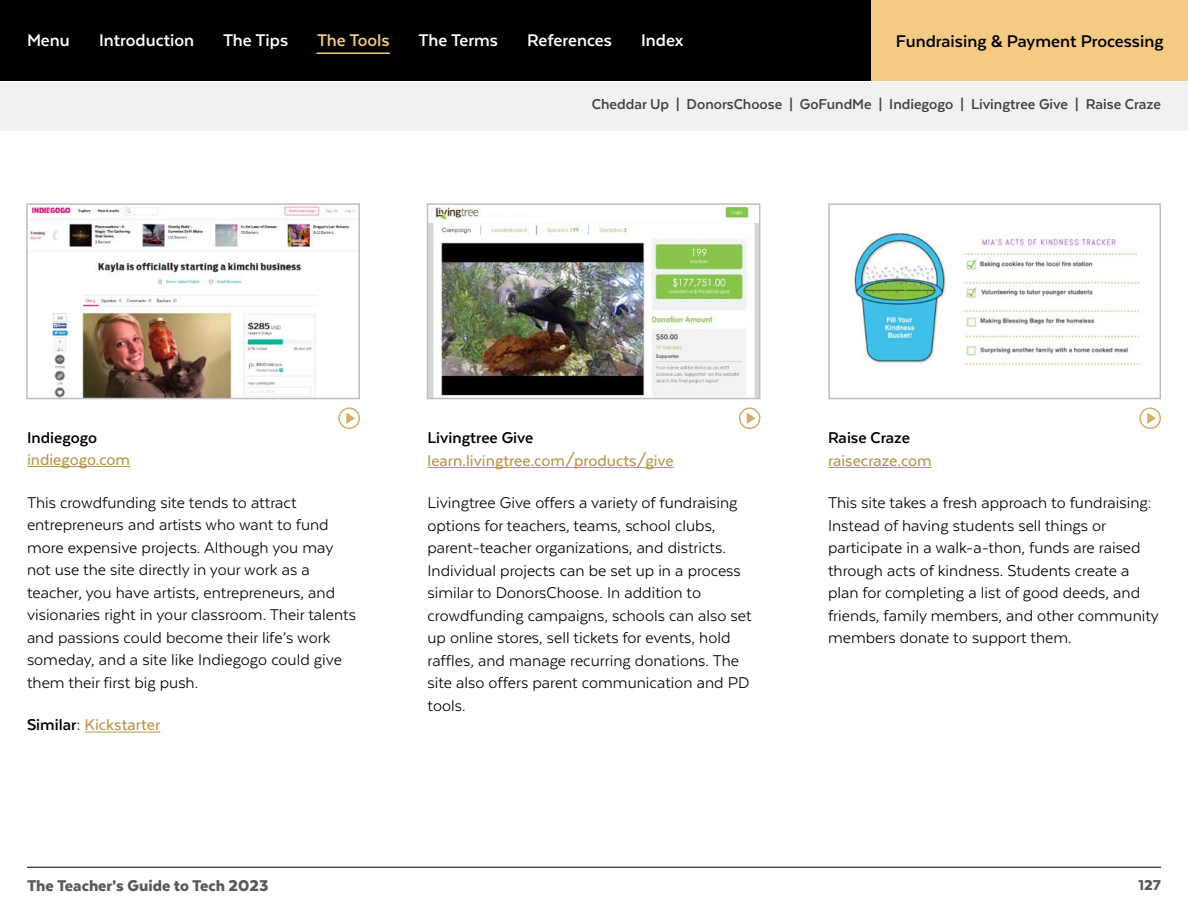
<style>
.page{position:relative;width:1188px;height:918px;background:#fff}
.page>*{position:absolute;margin:0;border:0;box-sizing:border-box;transform-origin:0 0}
.t1{font:700 19.5px "Texta";color:#fff}
.t2{font:700 19.5px "Texta";color:#000}
.t3{font:700 19.5px "Texta";color:#f4ca85}
.t4{font:18px/22.5px "Texta";color:#000}
.t5{font:500 18px "Texta";color:#b8954b}
.t6{font:700 18px "Texta";color:#000}
.t7{font:900 18px "Texta";color:#58595b}
.t8{font:700 16.5px "Texta";color:#414042}
.t9{font:900 16.5px "Texta";color:#58595b}
.s1{font-weight:700;color:#000}
</style>
<div class="page">
<div style="left:0;top:0;width:896px;height:81px;background:#000"></div>
<div style="left:0;top:82px;width:1188px;height:49px;background:#f1f1f2"></div>
<hr style="left:27px;top:867px;width:1134px;height:1px;background:#000">
<hr style="left:317px;top:52px;width:73px;height:2px;background:#f4ca85">
<svg style="left:339px;top:408px;width:20px;height:20px"></svg>
<div style="left:338px;top:407px;width:22px;height:22px;border:2px solid #d2ae68;border-radius:50%"></div>
<svg style="left:346px;top:413px;width:9px;height:11px"></svg>
<img style="left:30px;top:206px;width:325px;height:190px">
<div style="left:26px;top:203px;width:334px;height:196px;border:2px solid #bcbec0"></div>
<hr style="left:27px;top:466px;width:103px;height:1px;background:#b8954b">
<hr style="left:85px;top:732px;width:75px;height:1px;background:#b8954b">
<hr style="left:428px;top:467px;width:246px;height:1px;background:#b8954b">
<hr style="left:828px;top:467px;width:104px;height:1px;background:#b8954b">
<svg style="left:740px;top:408px;width:20px;height:20px"></svg>
<div style="left:739px;top:407px;width:21px;height:22px;border:2px solid #d2ae68;border-radius:50%"></div>
<svg style="left:747px;top:413px;width:9px;height:11px"></svg>
<svg style="left:1140px;top:408px;width:20px;height:20px"></svg>
<div style="left:1139px;top:407px;width:22px;height:22px;border:2px solid #d2ae68;border-radius:50%"></div>
<svg style="left:1147px;top:413px;width:9px;height:11px"></svg>
<img style="left:430px;top:206px;width:327px;height:190px">
<div style="left:427px;top:203px;width:333px;height:196px;border:2px solid #bcbec0"></div>
<img style="left:852px;top:233px;width:287px;height:134px">
<div style="left:828px;top:203px;width:333px;height:196px;border:2px solid #bcbec0"></div>
<div style="left:872px;top:0;width:316px;height:81px;background:#f4ca85"></div>
<p class="t1" style="left:27px;top:30px;width:44px">Menu</p>
<p class="t1" style="left:99px;top:30px;width:97px">Introduction</p>
<p class="t1" style="left:223px;top:30px;width:67px">The Tips</p>
<p class="t3" style="left:317px;top:30px;width:74px">The Tools</p>
<p class="t1" style="left:419px;top:30px;width:81px">The Terms</p>
<p class="t1" style="left:527px;top:30px;width:86px">References</p>
<p class="t1" style="left:641px;top:30px;width:44px">Index</p>
<p class="t2" style="left:896px;top:31px;width:269px">Fundraising &amp; Payment Processing</p>
<p class="t8" style="left:592px;top:96px;width:571px">Cheddar Up | DonorsChoose | GoFundMe | Indiegogo | Livingtree Give | Raise Craze</p>
<p class="t6" style="left:27px;top:429px;width:72px">Indiegogo</p>
<p class="t5" style="left:27px;top:450px;width:105px">indiegogo.com</p>
<p class="t4" style="left:27px;top:491px;width:330px">This crowdfunding site tends to attract entrepreneurs and artists who want to fund more expensive projects. Although you may not use the site directly in your work as a teacher, you have artists, entrepreneurs, and visionaries right in your classroom. Their talents and passions could become their life’s work someday, and a site like Indiegogo could give them their first big push.</p>
<p class="t5" style="left:27px;top:716px;width:135px"><span class="s1">Similar:</span> Kickstarter</p>
<p class="t6" style="left:428px;top:429px;width:107px">Livingtree Give</p>
<p class="t5" style="left:428px;top:451px;width:248px">learn.livingtree.com/products/give</p>
<p class="t4" style="left:428px;top:492px;width:326px">Livingtree Give offers a variety of fundraising options for teachers, teams, school clubs, parent-teacher organizations, and districts.<br>Individual projects can be set up in a process similar to DonorsChoose. In addition to crowdfunding campaigns, schools can also set up online stores, sell tickets for events, hold raffles, and manage recurring donations. The site also offers parent communication and PD tools.</p>
<p class="t6" style="left:828px;top:429px;width:84px">Raise Craze</p>
<p class="t5" style="left:828px;top:451px;width:105px">raisecraze.com</p>
<p class="t4" style="left:828px;top:492px;width:333px">This site takes a fresh approach to fundraising:<br>Instead of having students sell things or participate in a walk-a-thon, funds are raised through acts of kindness. Students create a plan for completing a list of good deeds, and friends, family members, and other community members donate to support them.</p>
<p class="t7" style="left:27px;top:877px;width:243px">The Teacher’s Guide to Tech 2023</p>
<p class="t9" style="left:1139px;top:877px;width:24px">127</p>
</div>
